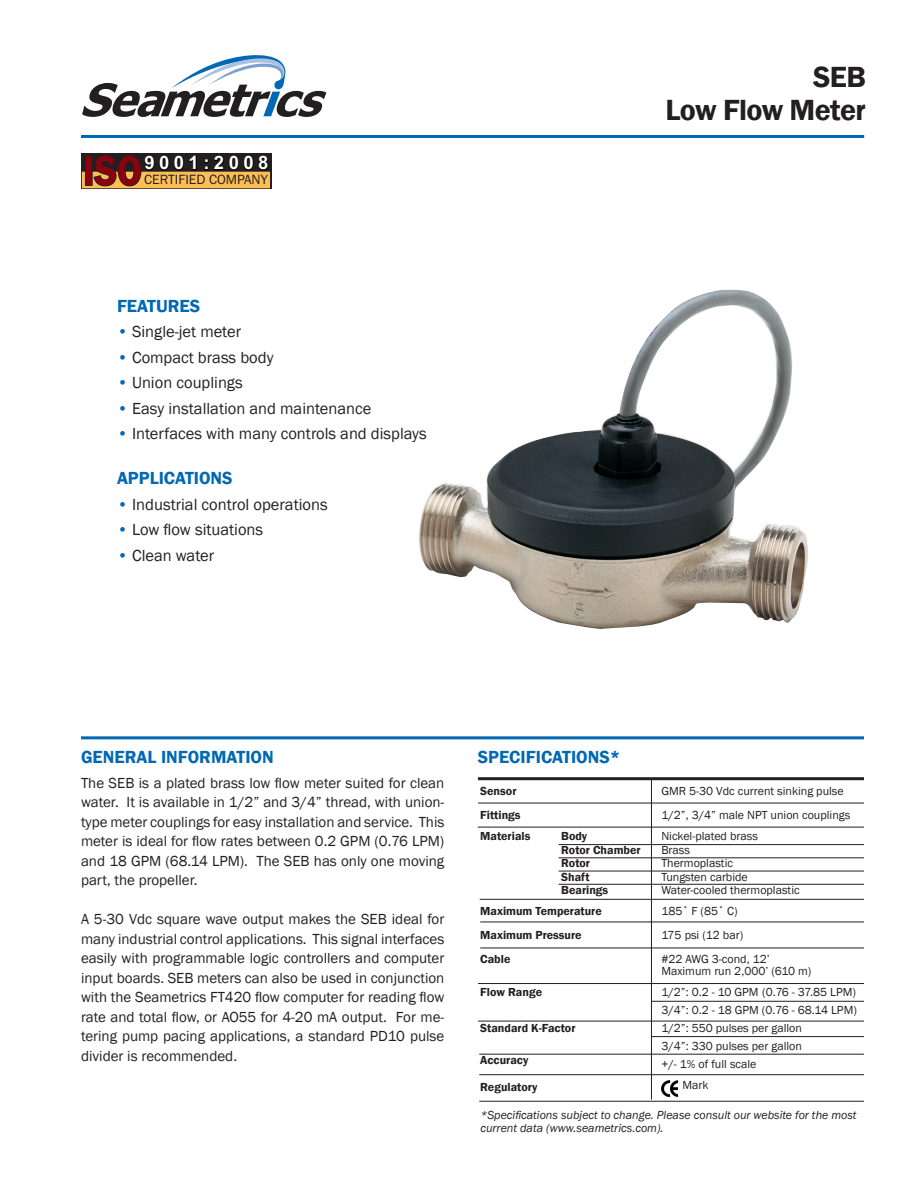
<style>
.page{position:relative;width:918px;height:1188px;background:#fff}
.page>*{position:absolute;margin:0;border:0;box-sizing:border-box;transform-origin:0 0}
.t1{font:600 43.35px "Franklin Gothic";color:#8b0110;scale:.9 1}
.t2{font:600 30px "Franklin Gothic";letter-spacing:-.02em;color:#231f20}
.t3{font:700 18.45px "Arial";letter-spacing:.24em;color:#fff}
.t4{font:600 18px "Franklin Gothic";color:#0168b3}
.t5{font:16.5px "Franklin Gothic";color:#231f20}
.t6{font:15px/19.5px "Franklin Gothic";color:#231f20;text-align:justify}
.t7{font:13.95px "Franklin Gothic";color:#231f20}
.t8{font:12px "Franklin Gothic";color:#231f20}
.t9{font:600 12px "Franklin Gothic";color:#231f20}
.t10{font:italic 12px/13.5px "Franklin Gothic";color:#231f20}
.s1{color:#0168b3}
</style>
<div class="page">
<img style="left:419px;top:290px;width:389px;height:339px">
<hr style="left:81px;top:135px;width:783px;height:3px;background:#0168b3">
<hr style="left:81px;top:736px;width:783px;height:3px;background:#0168b3">
<hr style="left:479px;top:1074px;width:385px;height:1px;background:#231f20">
<hr style="left:651px;top:778px;width:1px;height:322px;background:#231f20">
<hr style="left:478px;top:803px;width:386px;height:1px;background:#231f20">
<hr style="left:480px;top:899px;width:384px;height:1px;background:#231f20">
<hr style="left:480px;top:922px;width:384px;height:1px;background:#231f20">
<hr style="left:478px;top:983px;width:386px;height:1px;background:#231f20">
<hr style="left:479px;top:1054px;width:385px;height:1px;background:#231f20">
<hr style="left:478px;top:777px;width:386px;height:3px;background:#231f20">
<hr style="left:478px;top:827px;width:386px;height:1px;background:#231f20">
<hr style="left:480px;top:948px;width:384px;height:1px;background:#231f20">
<hr style="left:478px;top:1021px;width:386px;height:1px;background:#231f20">
<hr style="left:559px;top:844px;width:305px;height:1px;background:#231f20">
<hr style="left:559px;top:858px;width:305px;height:1px;background:#231f20">
<hr style="left:559px;top:871px;width:305px;height:1px;background:#231f20">
<hr style="left:559px;top:884px;width:305px;height:1px;background:#231f20">
<hr style="left:652px;top:1001px;width:212px;height:1px;background:#231f20">
<hr style="left:652px;top:1036px;width:212px;height:1px;background:#231f20">
<svg style="left:82px;top:55px;width:244px;height:62px"></svg>
<img style="left:662px;top:1080px;width:16px;height:16px">
<hr style="left:479px;top:1101px;width:385px;height:1px;background:#231f20">
<div style="left:81px;top:154px;width:190px;height:35px;background:#231f20"></div>
<div style="left:82px;top:172px;width:188px;height:16px;background:#fdbe56"></div>
<svg style="left:204px;top:155px;width:65px;height:17px"></svg>
<div style="left:85px;top:155px;width:8px;height:31px;border:2px solid #231f20"></div>
<svg style="left:92px;top:155px;width:105px;height:32px"></svg>
<p class="t1" style="left:83px;top:144px;width:67px">ISO</p>
<p class="t3" style="left:144px;top:151px;width:125px">9001:2008</p>
<p class="t7" style="left:144px;top:171px;width:125px">CERTIFIED COMPANY</p>
<p class="t4" style="left:117px;top:295px;width:85px">FEATURES</p>
<p class="t5" style="left:117px;top:322px;width:126px"><span class="s1">•</span> Single-jet meter</p>
<p class="t5" style="left:117px;top:347px;width:158px"><span class="s1">•</span> Compact brass body</p>
<p class="t5" style="left:117px;top:373px;width:127px"><span class="s1">•</span> Union couplings</p>
<p class="t5" style="left:117px;top:398px;width:256px"><span class="s1">•</span> Easy installation and maintenance</p>
<p class="t5" style="left:117px;top:424px;width:311px"><span class="s1">•</span> Interfaces with many controls and displays</p>
<p class="t4" style="left:117px;top:467px;width:117px">APPLICATIONS</p>
<p class="t5" style="left:117px;top:494px;width:212px"><span class="s1">•</span> Industrial control operations</p>
<p class="t5" style="left:117px;top:520px;width:148px"><span class="s1">•</span> Low flow situations</p>
<p class="t5" style="left:117px;top:545px;width:99px"><span class="s1">•</span> Clean water</p>
<p class="t2" style="left:813px;top:58px;width:54px">SEB</p>
<p class="t2" style="left:666px;top:91px;width:202px">Low Flow Meter</p>
<p class="t4" style="left:81px;top:746px;width:194px">GENERAL INFORMATION</p>
<p class="t6" style="left:81px;top:773px;width:365px">The SEB is a plated brass low flow meter suited for clean water. It is available in 1/2” and 3/4” thread, with union&shy;type meter couplings for easy installation and service. This meter is ideal for flow rates between 0.2 GPM (0.76 LPM) and 18 GPM (68.14 LPM). The SEB has only one moving part, the propeller.</p>
<p class="t6" style="left:81px;top:910px;width:365px">A 5-30 Vdc square wave output makes the SEB ideal for many industrial control applications. This signal interfaces easily with programmable logic controllers and computer input boards. SEB meters can also be used in conjunction with the Seametrics FT420 flow computer for reading flow rate and total flow, or AO55 for 4-20 mA output. For me&shy;tering pump pacing applications, a standard PD10 pulse divider is recommended.</p>
<p class="t4" style="left:478px;top:746px;width:144px">SPECIFICATIONS*</p>
<p class="t8" style="left:661px;top:784px;width:184px">GMR 5-30 Vdc current sinking pulse</p>
<p class="t8" style="left:661px;top:808px;width:190px">1/2”, 3/4” male NPT union couplings</p>
<p class="t8" style="left:661px;top:829px;width:98px">Nickel-plated brass</p>
<p class="t8" style="left:661px;top:842px;width:30px">Brass</p>
<p class="t8" style="left:661px;top:856px;width:73px">Thermoplastic</p>
<p class="t8" style="left:661px;top:869px;width:88px">Tungsten carbide</p>
<p class="t8" style="left:661px;top:883px;width:140px">Water-cooled thermoplastic</p>
<p class="t8" style="left:661px;top:904px;width:78px">185˚ F (85˚ C)</p>
<p class="t8" style="left:661px;top:928px;width:83px">175 psi (12 bar)</p>
<p class="t8" style="left:661px;top:952px;width:110px">#22 AWG 3-cond, 12’</p>
<p class="t8" style="left:661px;top:964px;width:152px">Maximum run 2,000’ (610 m)</p>
<p class="t8" style="left:661px;top:985px;width:196px">1/2”: 0.2 - 10 GPM (0.76 - 37.85 LPM)</p>
<p class="t8" style="left:661px;top:1003px;width:197px">3/4”: 0.2 - 18 GPM (0.76 - 68.14 LPM)</p>
<p class="t8" style="left:661px;top:1021px;width:142px">1/2”: 550 pulses per gallon</p>
<p class="t8" style="left:661px;top:1039px;width:142px">3/4”: 330 pulses per gallon</p>
<p class="t8" style="left:661px;top:1057px;width:97px">+/- 1% of full scale</p>
<p class="t8" style="left:682px;top:1078px;width:27px">Mark</p>
<p class="t9" style="left:480px;top:784px;width:38px">Sensor</p>
<p class="t9" style="left:480px;top:808px;width:42px">Fittings</p>
<p class="t9" style="left:480px;top:829px;width:52px">Materials</p>
<p class="t9" style="left:561px;top:829px;width:28px">Body</p>
<p class="t9" style="left:561px;top:842px;width:81px">Rotor Chamber</p>
<p class="t9" style="left:561px;top:856px;width:30px">Rotor</p>
<p class="t9" style="left:561px;top:869px;width:30px">Shaft</p>
<p class="t9" style="left:561px;top:883px;width:48px">Bearings</p>
<p class="t9" style="left:480px;top:904px;width:123px">Maximum Temperature</p>
<p class="t9" style="left:480px;top:928px;width:103px">Maximum Pressure</p>
<p class="t9" style="left:480px;top:952px;width:32px">Cable</p>
<p class="t9" style="left:480px;top:985px;width:63px">Flow Range</p>
<p class="t9" style="left:480px;top:1021px;width:97px">Standard K-Factor</p>
<p class="t9" style="left:480px;top:1052px;width:50px">Accuracy</p>
<p class="t9" style="left:480px;top:1079px;width:59px">Regulatory</p>
<p class="t10" style="left:480px;top:1108px;width:378px">*Specifications subject to change. Please consult our website for the most current data (www.seametrics.com).</p>
</div>
